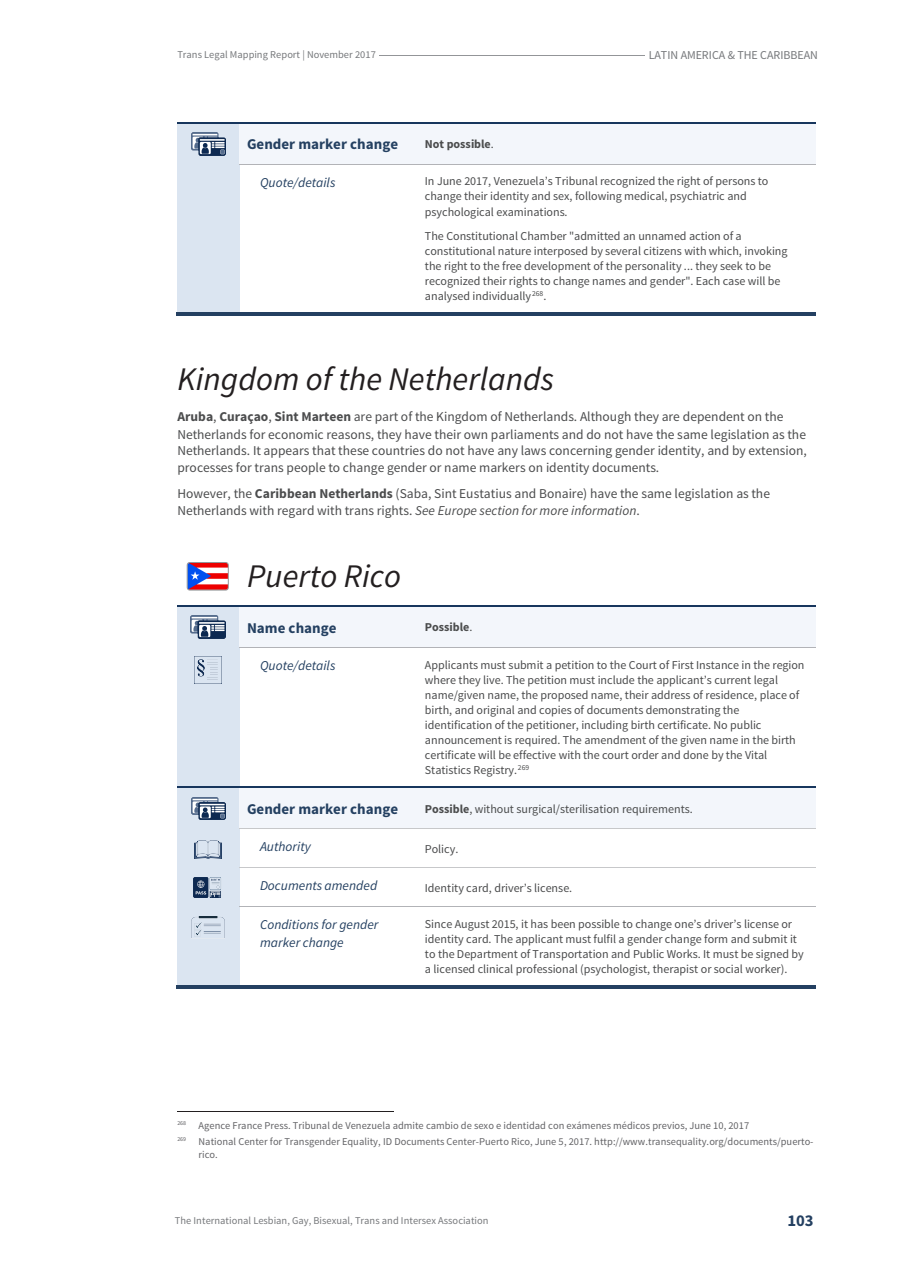
<style>
.page{position:relative;width:907px;height:1280px;background:#fff}
.page>*{position:absolute;margin:0;border:0;box-sizing:border-box;transform-origin:0 0}
.t1{font:italic 33px "Source Sans Pro";color:#231f20}
.t2{font:700 16.5px "Source Sans Pro";color:#244061}
.t3{font:700 15px "Source Sans Pro";color:#244061}
.t4{font:13.5px/17px "Source Sans Pro";color:#4b4c4d}
.t5{font:italic 13.5px/17.1px "Source Sans Pro";color:#244061}
.t6{font:12px/15.1px "Source Sans Pro";letter-spacing:-.005em;color:#4b4c4d}
.t7{font:12px "Source Sans Pro";color:#76787b}
.t8{font:700 12px "Source Sans Pro";letter-spacing:-.005em;color:#4b4c4d}
.t9{font:10.5px/16.2px "Source Sans Pro";letter-spacing:.005em;color:#636366}
.t10{font:10.5px "Source Sans Pro";letter-spacing:.005em;color:#76787b}
.s1{font-weight:400}
.s2{font-weight:700}
.s3{font-style:italic}
</style>
<div class="page">
<hr style="left:380px;top:55px;width:265px;height:1px;background:#939598">
<div style="left:177px;top:124px;width:62px;height:40px;background:#dbe5f1"></div>
<div style="left:239px;top:124px;width:178px;height:40px;background:#f3f6fb"></div>
<div style="left:417px;top:124px;width:398px;height:40px;background:#f3f6fb"></div>
<hr style="left:177px;top:122px;width:62px;height:2px;background:#17365d">
<hr style="left:241px;top:122px;width:176px;height:2px;background:#17365d">
<hr style="left:418px;top:122px;width:397px;height:2px;background:#17365d">
<div style="left:177px;top:164px;width:62px;height:148px;background:#dbe5f1"></div>
<hr style="left:239px;top:164px;width:178px;height:1px;background:#b2b3b7">
<hr style="left:417px;top:164px;width:398px;height:1px;background:#b2b3b7">
<hr style="left:176px;top:312px;width:63px;height:3px;background:#244061">
<hr style="left:241px;top:312px;width:176px;height:3px;background:#244061">
<hr style="left:419px;top:312px;width:396px;height:3px;background:#244061">
<div style="left:177px;top:607px;width:62px;height:40px;background:#dbe5f1"></div>
<div style="left:239px;top:607px;width:178px;height:40px;background:#f3f6fb"></div>
<div style="left:417px;top:607px;width:398px;height:40px;background:#f3f6fb"></div>
<hr style="left:177px;top:605px;width:62px;height:2px;background:#17365d">
<hr style="left:241px;top:605px;width:176px;height:2px;background:#17365d">
<hr style="left:418px;top:605px;width:397px;height:2px;background:#17365d">
<div style="left:177px;top:648px;width:62px;height:138px;background:#dbe5f1"></div>
<hr style="left:177px;top:647px;width:62px;height:1px;background:#dbe5f1">
<hr style="left:239px;top:647px;width:178px;height:1px;background:#b2b3b7">
<hr style="left:417px;top:647px;width:398px;height:1px;background:#b2b3b7">
<div style="left:177px;top:788px;width:62px;height:40px;background:#dbe5f1"></div>
<div style="left:239px;top:788px;width:178px;height:40px;background:#f3f6fb"></div>
<div style="left:417px;top:788px;width:398px;height:40px;background:#f3f6fb"></div>
<hr style="left:177px;top:786px;width:62px;height:2px;background:#17365d">
<hr style="left:241px;top:786px;width:176px;height:2px;background:#17365d">
<hr style="left:418px;top:786px;width:397px;height:2px;background:#17365d">
<div style="left:177px;top:829px;width:62px;height:39px;background:#dbe5f1"></div>
<hr style="left:177px;top:828px;width:62px;height:1px;background:#dbe5f1">
<hr style="left:239px;top:828px;width:178px;height:1px;background:#c7c8ca">
<hr style="left:417px;top:828px;width:398px;height:1px;background:#c7c8ca">
<div style="left:177px;top:868px;width:62px;height:39px;background:#dbe5f1"></div>
<hr style="left:239px;top:868px;width:178px;height:1px;background:#c7c8ca">
<hr style="left:417px;top:868px;width:398px;height:1px;background:#c7c8ca">
<div style="left:177px;top:907px;width:62px;height:78px;background:#dbe5f1"></div>
<hr style="left:239px;top:907px;width:178px;height:1px;background:#b2b3b7">
<hr style="left:417px;top:907px;width:398px;height:1px;background:#b2b3b7">
<hr style="left:176px;top:985px;width:63px;height:4px;background:#244061">
<hr style="left:241px;top:985px;width:176px;height:4px;background:#244061">
<hr style="left:419px;top:985px;width:396px;height:4px;background:#244061">
<hr style="left:177px;top:1111px;width:216px;height:1px;background:#231f20">
<img style="left:191px;top:133px;width:34px;height:22px">
<svg style="left:187px;top:562px;width:42px;height:28px"></svg>
<img style="left:191px;top:616px;width:34px;height:22px">
<img style="left:197px;top:659px;width:21px;height:21px">
<img style="left:191px;top:797px;width:34px;height:22px">
<img style="left:194px;top:840px;width:28px;height:18px">
<img style="left:193px;top:877px;width:28px;height:20px">
<img style="left:192px;top:916px;width:32px;height:21px">
<p class="t10" style="left:177px;top:48px;width:200px">Trans Legal Mapping Report | November 2017</p>
<p class="t7" style="left:649px;top:48px;width:171px">LATIN AMERICA &amp; THE CARIBBEAN</p>
<p class="t3" style="left:247px;top:135px;width:153px">Gender marker change</p>
<p class="t8" style="left:425px;top:137px;width:70px">Not possible<span class="s1">.</span></p>
<p class="t5" style="left:260px;top:174px;width:77px">Quote/details</p>
<p class="t6" style="left:425px;top:174px;width:345px">In June 2017, Venezuela’s Tribunal recognized the right of persons to change their identity and sex, following medical, psychiatric and psychological examinations.</p>
<p class="t6" style="left:425px;top:228px;width:364px">The Constitutional Chamber "admitted an unnamed action of a constitutional nature interposed by several citizens with which, invoking the right to the free development of the personality ... they seek to be recognized their rights to change names and gender". Each case will be analysed individually<sup>268</sup>.</p>
<h1 class="t1" style="left:177px;top:359px;width:378px">Kingdom of the Netherlands</h1>
<p class="t4" style="left:177px;top:409px;width:631px"><span class="s2">Aruba</span>, <span class="s2">Curaçao</span>, <span class="s2">Sint Marteen</span> are part of the Kingdom of Netherlands. Although they are dependent on the Netherlands for economic reasons, they have their own parliaments and do not have the same legislation as the Netherlands. It appears that these countries do not have any laws concerning gender identity, and by extension, processes for trans people to change gender or name markers on identity documents.</p>
<p class="t4" style="left:177px;top:485px;width:594px">However, the <span class="s2">Caribbean Netherlands</span> (Saba, Sint Eustatius and Bonaire) have the same legislation as the<br>Netherlands with regard with trans rights. <span class="s3">See Europe section for more information</span>.</p>
<h1 class="t1" style="left:247px;top:556px;width:156px">Puerto Rico</h1>
<p class="t3" style="left:247px;top:618px;width:91px">Name change</p>
<p class="t8" style="left:425px;top:620px;width:49px">Possible<span class="s1">.</span></p>
<p class="t5" style="left:260px;top:657px;width:77px">Quote/details</p>
<p class="t6" style="left:425px;top:657px;width:381px">Applicants must submit a petition to the Court of First Instance in the region where they live. The petition must include the applicant’s current legal name/given name, the proposed name, their address of residence, place of birth, and original and copies of documents demonstrating the identification of the petitioner, including birth certificate. No public announcement is required. The amendment of the given name in the birth certificate will be effective with the court order and done by the Vital Statistics Registry.<sup>269</sup></p>
<p class="t3" style="left:247px;top:799px;width:153px">Gender marker change</p>
<p class="t6" style="left:425px;top:801px;width:269px"><span class="s2">Possible</span>, without surgical/sterilisation requirements.</p>
<p class="t5" style="left:260px;top:838px;width:52px">Authority</p>
<p class="t6" style="left:425px;top:841px;width:35px">Policy.</p>
<p class="t5" style="left:260px;top:877px;width:119px">Documents amended</p>
<p class="t6" style="left:425px;top:880px;width:149px">Identity card, driver’s license.</p>
<p class="t5" style="left:260px;top:916px;width:120px">Conditions for gender marker change</p>
<p class="t6" style="left:425px;top:916px;width:380px">Since August 2015, it has been possible to change one’s driver’s license or identity card. The applicant must fulfil a gender change form and submit it to the Department of Transportation and Public Works. It must be signed by a licensed clinical professional (psychologist, therapist or social worker).</p>
<p class="t9" style="left:177px;top:1117px;width:638px"><sup>268</sup> Agence France Press. Tribunal de Venezuela admite cambio de sexo e identidad con exámenes médicos previos, June 10, 2017<br><sup>269</sup> National Center for Transgender Equality, ID Documents Center-Puerto Rico, June 5, 2017. http://www.transequality.org/documents/puerto-</p>
<p class="t9" style="left:199px;top:1147px;width:21px">rico.</p>
<p class="t10" style="left:175px;top:1213px;width:315px">The International Lesbian, Gay, Bisexual, Trans and Intersex Association</p>
<h2 class="t2" style="left:787px;top:1209px;width:28px">103</h2>
</div>
